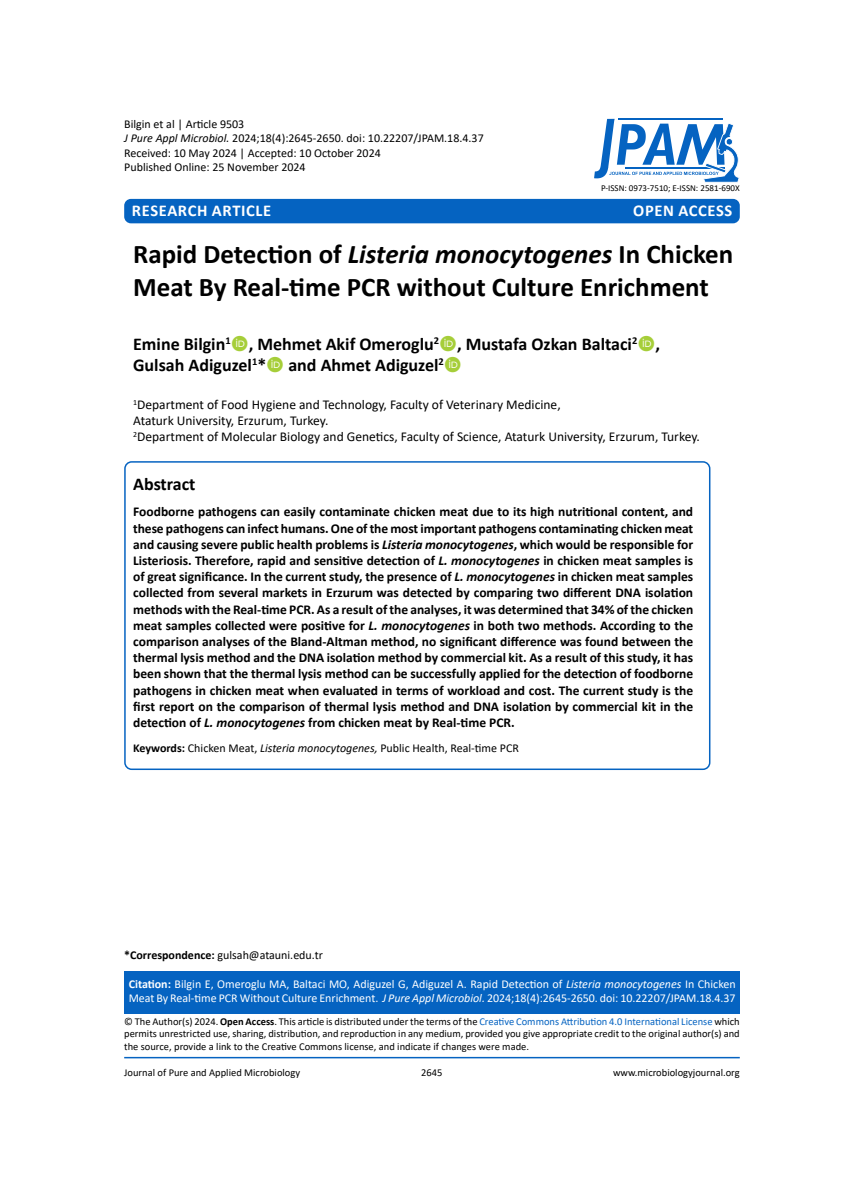
<style>
.page{position:relative;width:864px;height:1188px;background:#fff}
.page>*{position:absolute;margin:0;border:0;box-sizing:border-box;transform-origin:0 0}
.JPAM_Heading{font:700 27px/32.4px "Calibri";color:#000}
.JPAM_Author_Name{font:700 18px "Calibri";color:#000}
.JPAM_ABSTRACT{font:700 18px "Calibri";color:#000}
.t1{font:700 16.5px "Calibri";letter-spacing:.04em;color:#fff}
.JPAM_ABSTRACT-2{font:700 13.5px/16.2px "Calibri";color:#000;text-align:justify}
.JPAM_Adds___Keys{font:13.5px "Calibri";color:#000}
.JPAM_ABSTRACT-3{font:12px "Calibri";color:#000}
.JPAM_Body_text{font:12px/14.4px "Calibri";color:#fff}
.JPAM_Body_text-2{font:12px "Calibri";color:#000}
.Body_text{font:10.5px/12.6px "Calibri";color:#000;text-align:justify}
.t2{font:9px "Calibri";color:#000}
.s1{font-style:italic}
.s2{font-weight:700}
.s3{color:#0563c1}
</style>
<div class="page">
<div style="left:124px;top:971px;width:616px;height:43px;background:#0563c1"></div>
<hr style="left:124px;top:1057px;width:616px;height:1px;background:#0563c1">
<div style="left:124px;top:199px;width:616px;height:24px;background:#0563c1;border-radius:7px"></div>
<svg style="left:594px;top:119px;width:145px;height:64px"></svg>
<div style="left:124px;top:461px;width:586px;height:309px;border:2px solid #0563c1;border-radius:7px"></div>
<p class="JPAM_ABSTRACT-3" style="left:124px;top:115px;width:122px">Bilgin et al | Article 9503</p>
<p class="JPAM_ABSTRACT-3" style="left:124px;top:130px;width:361px"><span class="s1">J Pure Appl Microbiol.</span> 2024;18(4):2645-2650. doi: 10.22207/JPAM.18.4.37</p>
<p class="JPAM_ABSTRACT-3" style="left:124px;top:144px;width:258px">Received: 10 May 2024 | Accepted: 10 October 2024</p>
<p class="JPAM_ABSTRACT-3" style="left:124px;top:159px;width:183px">Published Online: 25 November 2024</p>
<p class="t1" style="left:132px;top:198px;width:141px">RESEARCH ARTICLE</p>
<p class="t1" style="left:633px;top:198px;width:101px">OPEN ACCESS</p>
<p class="t2" style="left:601px;top:182px;width:140px">P-ISSN: 0973-7510; E-ISSN: 2581-690X</p>
<p class="JPAM_Heading" style="left:133px;top:238px;width:602px">Rapid Detection of <span class="s1">Listeria monocytogenes</span> In Chicken<br>Meat By Real-time PCR without Culture Enrichment</p>
<p class="JPAM_Author_Name" style="left:133px;top:331px;width:528px">Emine Bilgin<sup>1</sup> , Mehmet Akif Omeroglu<sup>2</sup> , Mustafa Ozkan Baltaci<sup>2</sup> ,</p>
<p class="JPAM_Author_Name" style="left:133px;top:353px;width:312px">Gulsah Adiguzel<sup>1</sup>* and Ahmet Adiguzel<sup>2</sup></p>
<p class="JPAM_Adds___Keys" style="left:133px;top:395px;width:429px"><sup>1</sup>Department of Food Hygiene and Technology, Faculty of Veterinary Medicine,</p>
<p class="JPAM_Adds___Keys" style="left:133px;top:411px;width:197px">Ataturk University, Erzurum, Turkey.</p>
<p class="JPAM_Adds___Keys" style="left:133px;top:428px;width:568px"><sup>2</sup>Department of Molecular Biology and Genetics, Faculty of Science, Ataturk University, Erzurum, Turkey.</p>
<p class="JPAM_ABSTRACT" style="left:133px;top:471px;width:64px">Abstract</p>
<p class="JPAM_ABSTRACT-2" style="left:133px;top:504px;width:562px">Foodborne pathogens can easily contaminate chicken meat due to its high nutritional content, and these pathogens can infect humans. One of the most important pathogens contaminating chicken meat and causing severe public health problems is <span class="s1">Listeria monocytogenes</span>, which would be responsible for Listeriosis. Therefore, rapid and sensitive detection of <span class="s1">L. monocytogenes</span> in chicken meat samples is of great significance. In the current study, the presence of <span class="s1">L. monocytogenes</span> in chicken meat samples collected from several markets in Erzurum was detected by comparing two different DNA isolation methods with the Real-time PCR. As a result of the analyses, it was determined that 34% of the chicken meat samples collected were positive for <span class="s1">L. monocytogenes</span> in both two methods. According to the comparison analyses of the Bland-Altman method, no significant difference was found between the thermal lysis method and the DNA isolation method by commercial kit. As a result of this study, it has been shown that the thermal lysis method can be successfully applied for the detection of foodborne pathogens in chicken meat when evaluated in terms of workload and cost. The current study is the first report on the comparison of thermal lysis method and DNA isolation by commercial kit in the detection of <span class="s1">L. monocytogenes</span> from chicken meat by Real-time PCR.</p>
<p class="JPAM_ABSTRACT-3" style="left:133px;top:740px;width:387px"><span class="s2">Keywords:</span> Chicken Meat, <span class="s1">Listeria monocytogenes,</span> Public Health, Real-time PCR</p>
<p class="JPAM_Body_text-2" style="left:124px;top:947px;width:200px"><span class="s2">*Correspondence:</span> gulsah@atauni.edu.tr</p>
<p class="JPAM_Body_text" style="left:129px;top:976px;width:609px"><span class="s2">Citation:</span> Bilgin E, Omeroglu MA, Baltaci MO, Adiguzel G, Adiguzel A. Rapid Detection of <span class="s1">Listeria monocytogenes</span> In Chicken<br>Meat By Real-time PCR Without Culture Enrichment. <span class="s1">J Pure Appl Microbiol.</span> 2024;18(4):2645-2650. doi: 10.22207/JPAM.18.4.37</p>
<p class="Body_text" style="left:124px;top:1015px;width:617px">© The Author(s) 2024. <span class="s2">Open Access</span>. This article is distributed under the terms of the <span class="s3">Creative Commons Attribution 4.0 International License</span> which permits unrestricted use, sharing, distribution, and reproduction in any medium, provided you give appropriate credit to the original author(s) and the source, provide a link to the Creative Commons license, and indicate if changes were made.</p>
<p class="Body_text" style="left:124px;top:1066px;width:177px">Journal of Pure and Applied Microbiology</p>
<p class="Body_text" style="left:421px;top:1066px;width:23px">2645</p>
<p class="Body_text" style="left:613px;top:1066px;width:128px">www.microbiologyjournal.org</p>
</div>
